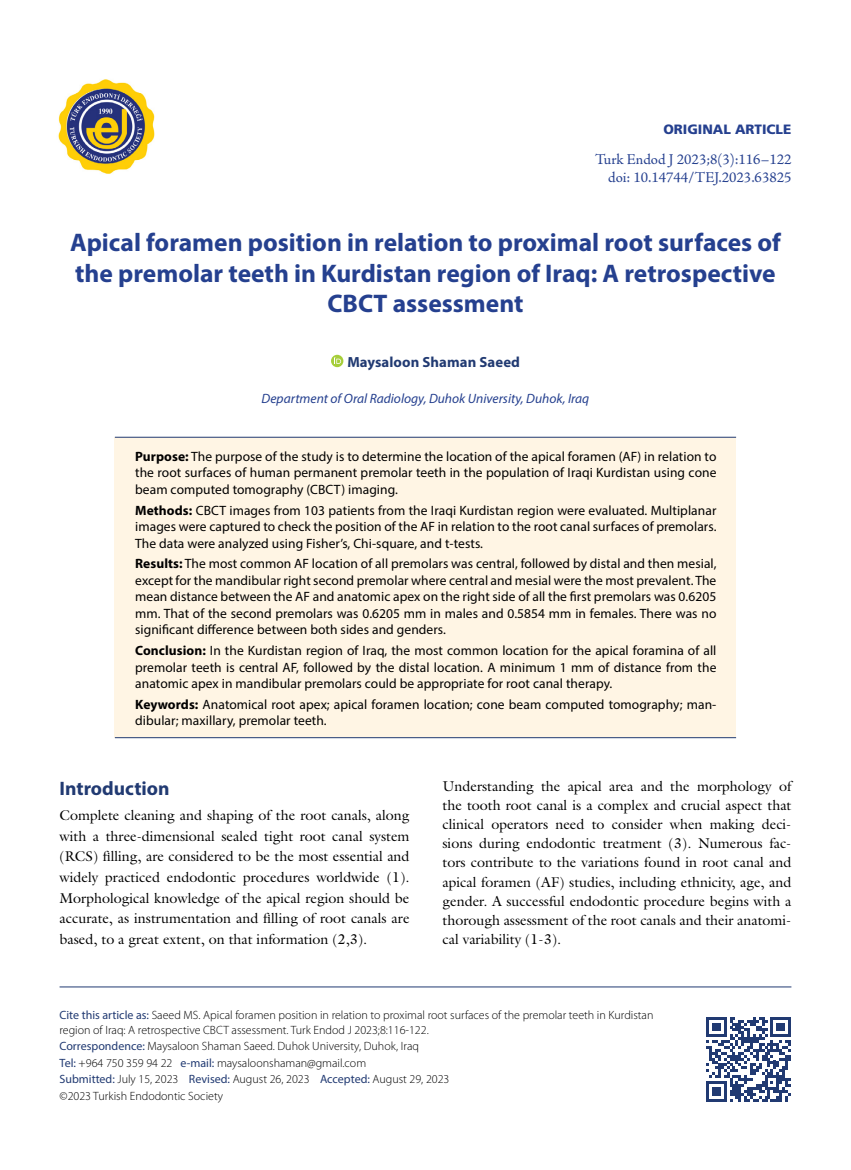
<style>
.page{position:relative;width:851px;height:1170px;background:#fff}
.page>*{position:absolute;margin:0;border:0;box-sizing:border-box;transform-origin:0 0}
.t1{font:700 25.5px/30.6px "Myriad Pro";color:#25408f;text-align:center}
.t2{font:700 19.5px "Myriad Pro";color:#213a72}
.t3{font:15px/18px "Adobe Jenson Pro";color:#25408f;text-align:right}
.t4{font:700 14.7px "Myriad Pro";letter-spacing:.005em;color:#213a72}
.t5{font:14.25px/19.2px "Galliard Normal Tr";color:#000;text-align:justify}
.t6{font:13.5px/16.5px "Myriad Pro";letter-spacing:.005em;color:#000;text-align:justify}
.t7{font:italic 13.5px "Myriad Pro";color:#25408f}
.t8{font:13.5px "Frutiger Black Nr Tr";color:#25408f}
.t9{font:300 12px/16.5px "Myriad Pro";color:#000}
.s1{font-weight:700}
.s2{font-weight:400;color:#213a72}
</style>
<div class="page">
<hr style="left:60px;top:986px;width:731px;height:1px;background:#213a72">
<svg style="left:706px;top:1017px;width:84px;height:84px"></svg>
<div style="left:331px;top:355px;width:12px;height:12px;background:#a6ce3a;border-radius:50%"></div>
<svg style="left:334px;top:357px;width:7px;height:7px"></svg>
<div style="left:115px;top:437px;width:621px;height:301px;background:#fff5e4"></div>
<hr style="left:115px;top:437px;width:621px;height:1px;background:#213a72">
<hr style="left:115px;top:737px;width:621px;height:1px;background:#213a72">
<img style="left:58px;top:79px;width:97px;height:95px">
<p class="t8" style="left:663px;top:121px;width:129px">ORIGINAL ARTICLE</p>
<p class="t3" style="left:595px;top:150px;width:198px">Turk Endod J 2023;8(3):116–122 doi: 10.14744/TEJ.2023.63825</p>
<h1 class="t1" style="left:70px;top:226px;width:712px">Apical foramen position in relation to proximal root surfaces of the premolar teeth in Kurdistan region of Iraq: A retrospective<br>CBCT assessment</h1>
<p class="t4" style="left:347px;top:352px;width:174px">Maysaloon Shaman Saeed</p>
<p class="t7" style="left:261px;top:390px;width:329px">Department of Oral Radiology, Duhok University, Duhok, Iraq</p>
<p class="t6" style="left:135px;top:447px;width:582px"><span class="s1">Purpose:</span> The purpose of the study is to determine the location of the apical foramen (AF) in relation to the root surfaces of human permanent premolar teeth in the population of Iraqi Kurdistan using cone beam computed tomography (CBCT) imaging.</p>
<p class="t6" style="left:135px;top:501px;width:582px"><span class="s1">Methods:</span> CBCT images from 103 patients from the Iraqi Kurdistan region were evaluated. Multiplanar images were captured to check the position of the AF in relation to the root canal surfaces of premolars.<br>The data were analyzed using Fisher’s, Chi-square, and t-tests.</p>
<p class="t6" style="left:135px;top:555px;width:582px"><span class="s1">Results:</span> The most common AF location of all premolars was central, followed by distal and then mesial, except for the mandibular right second premolar where central and mesial were the most prevalent. The mean distance between the AF and anatomic apex on the right side of all the first premolars was 0.6205 mm. That of the second premolars was 0.6205 mm in males and 0.5854 mm in females. There was no significant difference between both sides and genders.</p>
<p class="t6" style="left:135px;top:642px;width:582px"><span class="s1">Conclusion:</span> In the Kurdistan region of Iraq, the most common location for the apical foramina of all premolar teeth is central AF, followed by the distal location. A minimum 1 mm of distance from the anatomic apex in mandibular premolars could be appropriate for root canal therapy.</p>
<p class="t6" style="left:135px;top:695px;width:582px"><span class="s1">Keywords:</span> Anatomical root apex; apical foramen location; cone beam computed tomography; man&shy;dibular; maxillary, premolar teeth.</p>
<h2 class="t2" style="left:60px;top:775px;width:111px">Introduction</h2>
<p class="t5" style="left:60px;top:804px;width:351px;line-height:20.7px">Complete cleaning and shaping of the root canals, along with a three-dimensional sealed tight root canal system (RCS) filling, are considered to be the most essential and widely practiced endodontic procedures worldwide (1).<br>Morphological knowledge of the apical region should be accurate, as instrumentation and filling of root canals are based, to a great extent, on that information (2,3).</p>
<p class="t5" style="left:442px;top:776px;width:350px">Understanding the apical area and the morphology of the tooth root canal is a complex and crucial aspect that clinical operators need to consider when making deci&shy;sions during endodontic treatment (3). Numerous fac&shy;tors contribute to the variations found in root canal and apical foramen (AF) studies, including ethnicity, age, and gender. A successful endodontic procedure begins with a thorough assessment of the root canals and their anatomi&shy;cal variability (1-3).</p>
<p class="t9" style="left:60px;top:1008px;width:595px;line-height:14.4px"><span class="s2">Cite this article as:</span> Saeed MS. Apical foramen position in relation to proximal root surfaces of the premolar teeth in Kurdistan region of Iraq: A retrospective CBCT assessment. Turk Endod J 2023;8:116-122.</p>
<p class="t9" style="left:60px;top:1038px;width:391px"><span class="s2">Correspondence:</span> Maysaloon Shaman Saeed. Duhok University, Duhok, Iraq<br><span class="s2">Tel:</span> +964 750 359 94 22 <span class="s2">e-mail:</span> maysaloonshaman@gmail.com<br><span class="s2">Submitted:</span> July 15, 2023 <span class="s2">Revised:</span> August 26, 2023 <span class="s2">Accepted:</span> August 29, 2023 ©2023 Turkish Endodontic Society</p>
</div>
